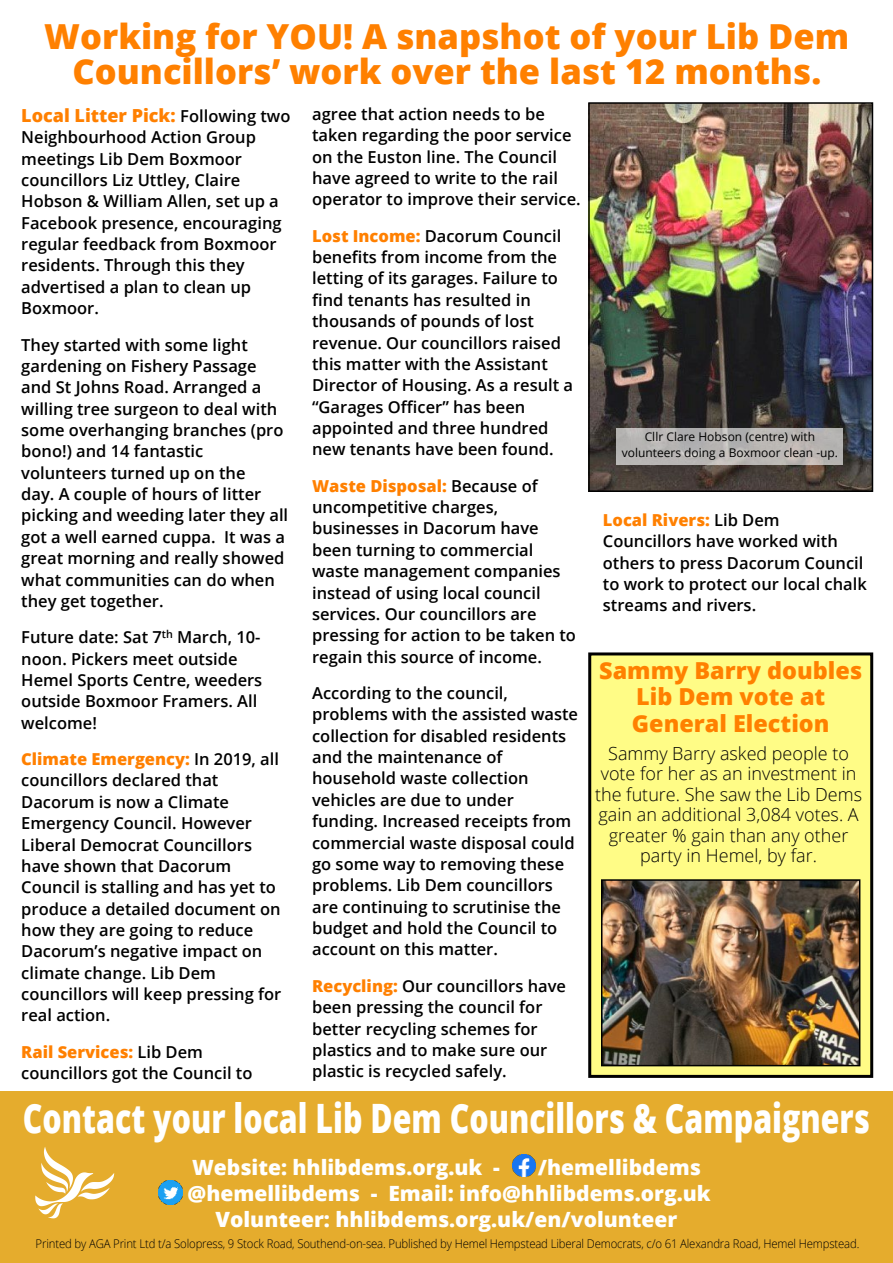
<style>
.page{position:relative;width:893px;height:1263px;background:#fff}
.page>*{position:absolute;margin:0;border:0;box-sizing:border-box;transform-origin:0 0}
.t1{font:800 40.5px "Open Sans";color:#fff;scale:.75 1}
.t2{font:800 34.5px/35.2px "Open Sans";color:#ff8000;text-align:center}
.t3{font:800 23.4px/26.4px "Open Sans";color:#ff8000;text-align:center}
.t4{font:800 21px "Open Sans";color:#fff}
.t5{font:300 18px/20.4px "Open Sans";color:#000;text-align:center}
.t6{font:800 18px "Open Sans";color:#ff8000}
.t7{font:600 16.5px/21.3px "Open Sans";color:#000}
.t8{font:300 12px "Open Sans";letter-spacing:-.015em;color:#000;scale:.95 1}
.t9{font:12px/16.4px "Open Sans";color:#000;text-align:center}
.s1{font-weight:600;font-size:16.5px;color:#000}
.s2{font-weight:800;color:#ff8000}
</style>
<div class="page">
<img style="left:591px;top:105px;width:279px;height:384px">
<div style="left:588px;top:102px;width:285px;height:390px;border:2px solid #000"></div>
<div style="left:617px;top:428px;width:226px;height:36px;background:#fff;opacity:.64"></div>
<div style="left:0;top:1091px;width:893px;height:172px;background:#e5ac2d"></div>
<img style="left:158px;top:1180px;width:24px;height:24px">
<div style="left:590px;top:654px;width:282px;height:422px;background:#fffc86"></div>
<div style="left:588px;top:652px;width:285px;height:426px;border:3px solid #000"></div>
<img style="left:604px;top:882px;width:253px;height:181px">
<div style="left:601px;top:879px;width:259px;height:187px;border:2px solid #000"></div>
<svg style="left:35px;top:1147px;width:79px;height:71px"></svg>
<img style="left:513px;top:1154px;width:23px;height:23px">
<h2 class="t2" style="left:44px;top:22px;width:807px">Working for YOU! A snapshot of your Lib Dem<br>Councillors’ work over the last 12 months.</h2>
<p class="t6" style="left:21px;top:108px;width:271px">Local Litter Pick: <span class="s1">Following two</span></p>
<p class="t7" style="left:21px;top:128px;width:262px">Neighbourhood Action Group meetings Lib Dem Boxmoor councillors Liz Uttley, Claire<br>Hobson &amp; William Allen, set up a<br>Facebook presence, encouraging regular feedback from Boxmoor residents. Through this they advertised a plan to clean up<br>Boxmoor.</p>
<p class="t7" style="left:21px;top:335px;width:268px">They started with some light gardening on Fishery Passage and St Johns Road. Arranged a willing tree surgeon to deal with some overhanging branches (pro bono!) and 14 fantastic volunteers turned up on the<br>day. A couple of hours of litter picking and weeding later they all got a well earned cuppa. It was a great morning and really showed what communities can do when they get together.</p>
<p class="t7" style="left:21px;top:628px;width:243px">Future date: Sat 7<sup>th</sup> March, 10- noon. Pickers meet outside<br>Hemel Sports Centre, weeders outside Boxmoor Framers. All welcome!</p>
<p class="t7" style="left:21px;top:750px;width:262px"><span class="s2">Climate Emergency:</span> In 2019, all councillors declared that<br>Dacorum is now a Climate<br>Emergency Council. However<br>Liberal Democrat Councillors have shown that Dacorum<br>Council is stalling and has yet to produce a detailed document on how they are going to reduce<br>Dacorum’s negative impact on climate change. Lib Dem councillors will keep pressing for real action.</p>
<p class="t7" style="left:21px;top:1043px;width:233px"><span class="s2">Rail Services:</span> Lib Dem councillors got the Council to</p>
<p class="t7" style="left:312px;top:105px;width:270px">agree that action needs to be taken regarding the poor service on the Euston line. The Council have agreed to write to the rail operator to improve their service.</p>
<p class="t7" style="left:312px;top:227px;width:263px"><span class="s2">Lost Income:</span> Dacorum Council benefits from income from the letting of its garages. Failure to find tenants has resulted in thousands of pounds of lost revenue. Our councillors raised this matter with the Assistant<br>Director of Housing. As a result a “Garages Officer” has been appointed and three hundred new tenants have been found.</p>
<p class="t7" style="left:312px;top:477px;width:265px"><span class="s2">Waste Disposal:</span> Because of uncompetitive charges, businesses in Dacorum have been turning to commercial waste management companies instead of using local council services. Our councillors are pressing for action to be taken to regain this source of income.</p>
<p class="t7" style="left:312px;top:684px;width:267px">According to the council, problems with the assisted waste collection for disabled residents and the maintenance of household waste collection vehicles are due to under funding. Increased receipts from commercial waste disposal could go some way to removing these problems. Lib Dem councillors are continuing to scrutinise the budget and hold the Council to account on this matter.</p>
<p class="t7" style="left:312px;top:977px;width:255px"><span class="s2">Recycling:</span> Our councillors have been pressing the council for better recycling schemes for plastics and to make sure our plastic is recycled safely.</p>
<p class="t9" style="left:622px;top:430px;width:218px">Cllr Clare Hobson (centre) with volunteers doing a Boxmoor clean -up.</p>
<p class="t7" style="left:603px;top:511px;width:265px"><span class="s2">Local Rivers:</span> Lib Dem<br>Councillors have worked with others to press Dacorum Council to work to protect our local chalk streams and rivers.</p>
<h3 class="t3" style="left:599px;top:660px;width:265px">Sammy Barry doubles<br>Lib Dem vote at<br>General Election</h3>
<p class="t5" style="left:595px;top:745px;width:268px">Sammy Barry asked people to vote for her as an investment in the future. She saw the Lib Dems gain an additional 3,084 votes. A greater % gain than any other party in Hemel, by far.</p>
<h1 class="t1" style="left:23px;top:1102px;width:1131px">Contact your local Lib Dem Councillors &amp; Campaigners</h1>
<p class="t4" style="left:192px;top:1159px;width:309px">Website: hhlibdems.org.uk -</p>
<p class="t4" style="left:538px;top:1159px;width:164px">/hemellibdems</p>
<p class="t4" style="left:188px;top:1185px;width:525px">@hemellibdems - Email: info@hhlibdems.org.uk</p>
<p class="t4" style="left:216px;top:1211px;width:463px">Volunteer: hhlibdems.org.uk/en/volunteer</p>
<p class="t8" style="left:36px;top:1239px;width:869px">Printed by AGA Print Ltd t/a Solopress, 9 Stock Road, Southend-on-sea. Published by Hemel Hempstead Liberal Democrats, c/o 61 Alexandra Road, Hemel Hempstead.</p>
</div>
